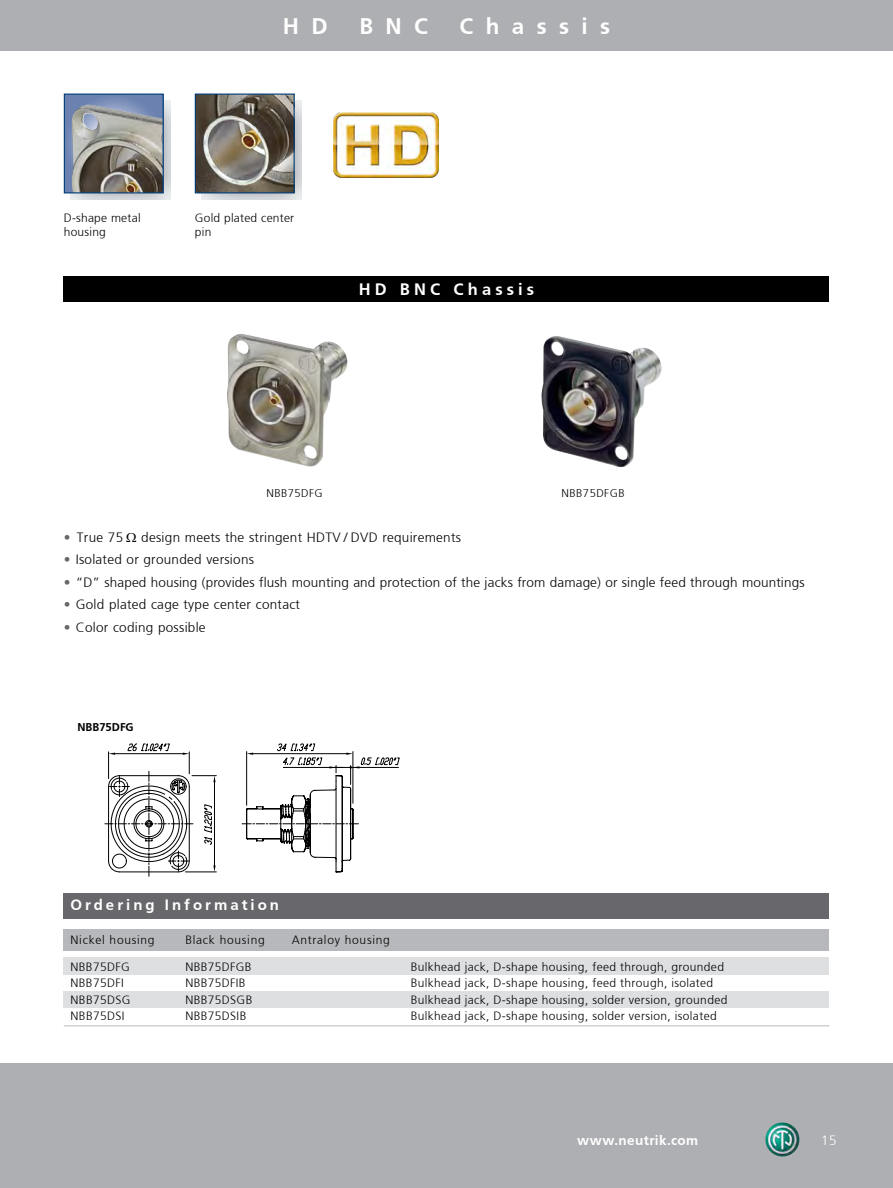
<style>
.page{position:relative;width:893px;height:1188px;background:#fff}
.page>*{position:absolute;margin:0;border:0;box-sizing:border-box;transform-origin:0 0}
.t1{font:700 22.5px "Frutiger";letter-spacing:.55em;color:#fff}
.t2{font:700 16.5px "Frutiger";letter-spacing:.25em;color:#fff}
.t3{font:700 15px "Frutiger";letter-spacing:.2em;color:#fff}
.t4{font:300 13.5px "Frutiger";letter-spacing:.02em;color:#000}
.t5{font:700 13.5px "Frutiger";letter-spacing:.025em;color:#fff}
.t6{font:300 13.5px "Frutiger";color:#fff}
.t7{font:300 12px/14.4px "Frutiger";letter-spacing:.03em;color:#000}
.t8{font:300 12px "Frutiger";letter-spacing:.06em;color:#000}
.t9{font:300 11.25px "Frutiger";letter-spacing:.04em;color:#000}
.t10{font:700 11.25px "Frutiger";color:#000}
.s1{color:#68676c}
</style>
<div class="page">
<div style="left:0;top:0;width:893px;height:51px;background:#aeafb2"></div>
<div style="left:13px;top:1063px;width:880px;height:125px;background:#aeafb2"></div>
<img style="left:765px;top:1123px;width:34px;height:33px">
<div style="left:0;top:1063px;width:13px;height:125px;background:#aeafb2"></div>
<div style="left:64px;top:276px;width:765px;height:26px;background:#000"></div>
<img style="left:227px;top:334px;width:121px;height:133px">
<svg style="left:105px;top:743px;width:295px;height:134px"></svg>
<img style="left:201px;top:100px;width:100px;height:100px">
<img style="left:197px;top:96px;width:96px;height:95px">
<div style="left:195px;top:94px;width:100px;height:99px;border:1px solid #003c78"></div>
<img style="left:541px;top:336px;width:121px;height:132px">
<img style="left:70px;top:100px;width:100px;height:100px">
<svg style="left:66px;top:96px;width:96px;height:95px"></svg>
<img style="left:70px;top:105px;width:92px;height:86px">
<div style="left:64px;top:94px;width:100px;height:99px;border:1px solid #003c78"></div>
<div style="left:64px;top:893px;width:765px;height:25px;background:#68676c"></div>
<div style="left:64px;top:991px;width:765px;height:17px;background:#dddfe0"></div>
<div style="left:64px;top:958px;width:765px;height:17px;background:#dddfe0"></div>
<div style="left:64px;top:929px;width:765px;height:21px;background:#b6b8bb"></div>
<img style="left:334px;top:112px;width:104px;height:66px">
<hr style="left:64px;top:1026px;width:765px;height:1px;background:#b6b8bb">
<h1 class="t1" style="left:283px;top:13px;width:46px">H D</h1>
<h1 class="t1" style="left:359px;top:13px;width:70px">BNC</h1>
<h1 class="t1" style="left:460px;top:13px;width:152px">Chassis</h1>
<p class="t7" style="left:64px;top:210px;width:78px">D-shape metal housing</p>
<p class="t7" style="left:195px;top:210px;width:101px">Gold plated center pin</p>
<h2 class="t2" style="left:359px;top:279px;width:177px">HD BNC Chassis</h2>
<p class="t9" style="left:266px;top:487px;width:58px">NBB75DFG</p>
<p class="t9" style="left:562px;top:487px;width:64px">NBB75DFGB</p>
<p class="t4" style="left:64px;top:529px;width:61px"><span class="s1">•</span> True 75</p>
<p class="t4" style="left:141px;top:529px;width:321px">design meets the stringent HDTV / DVD requirements</p>
<p class="t4" style="left:64px;top:552px;width:192px"><span class="s1">•</span> Isolated or grounded versions</p>
<p class="t4" style="left:64px;top:574px;width:742px"><span class="s1">•</span> “D” shaped housing (provides flush mounting and protection of the jacks from damage) or single feed through mountings</p>
<p class="t4" style="left:64px;top:597px;width:238px"><span class="s1">•</span> Gold plated cage type center contact</p>
<p class="t4" style="left:64px;top:619px;width:143px"><span class="s1">•</span> Color coding possible</p>
<p class="t10" style="left:78px;top:721px;width:58px">NBB75DFG</p>
<p class="t3" style="left:71px;top:896px;width:210px">Ordering Information</p>
<p class="t8" style="left:71px;top:933px;width:86px">Nickel housing</p>
<p class="t8" style="left:185px;top:933px;width:81px">Black housing</p>
<p class="t8" style="left:292px;top:933px;width:100px">Antraloy housing</p>
<p class="t7" style="left:71px;top:959px;width:61px">NBB75DFG</p>
<p class="t7" style="left:185px;top:959px;width:68px">NBB75DFGB</p>
<p class="t7" style="left:411px;top:959px;width:315px">Bulkhead jack, D-shape housing, feed through, grounded</p>
<p class="t7" style="left:71px;top:976px;width:55px">NBB75DFI</p>
<p class="t7" style="left:185px;top:976px;width:62px">NBB75DFIB</p>
<p class="t7" style="left:411px;top:976px;width:304px">Bulkhead jack, D-shape housing, feed through, isolated</p>
<p class="t7" style="left:71px;top:992px;width:61px">NBB75DSG</p>
<p class="t7" style="left:185px;top:992px;width:68px">NBB75DSGB</p>
<p class="t7" style="left:411px;top:992px;width:318px">Bulkhead jack, D-shape housing, solder version, grounded</p>
<p class="t7" style="left:71px;top:1009px;width:55px">NBB75DSI</p>
<p class="t7" style="left:185px;top:1009px;width:62px">NBB75DSIB</p>
<p class="t7" style="left:411px;top:1009px;width:307px">Bulkhead jack, D-shape housing, solder version, isolated</p>
<p class="t5" style="left:577px;top:1132px;width:123px">www.neutrik.com</p>
<p class="t6" style="left:821px;top:1132px;width:17px">15</p>
</div>
